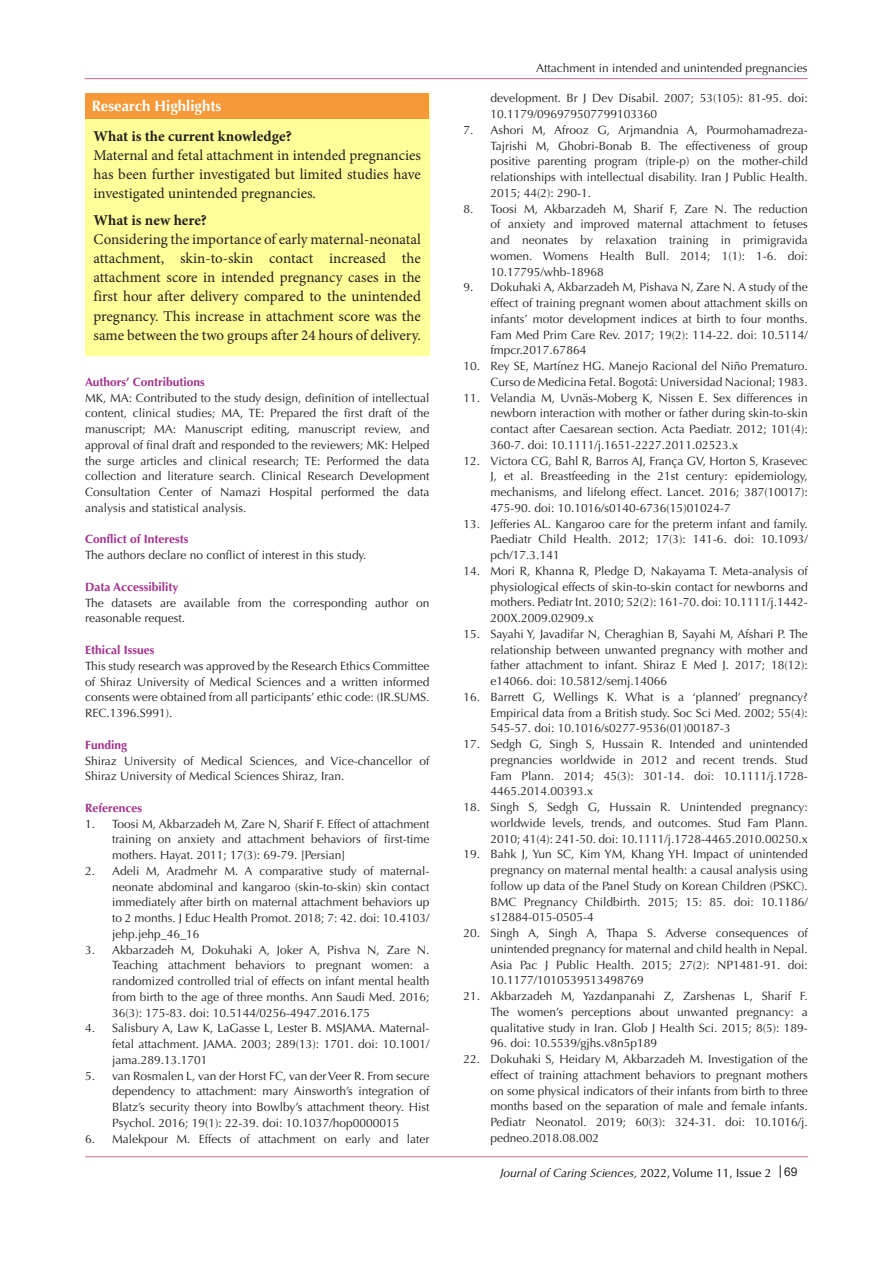
<style>
.page{position:relative;width:893px;height:1263px;background:#fff}
.page>*{position:absolute;margin:0;border:0;box-sizing:border-box;transform-origin:0 0}
.BT{font:15px/19px "Minion Pro";color:#231f20;text-align:justify}
.BT-2{font:700 15px "Minion Pro";color:#231f20}
.t1{font:700 15px "Optima LT Std";color:#fff}
.t2{font:12px/15.8px "Optima LT Std";color:#231f20;text-align:justify}
.t3{font:700 12px "Optima LT Std";color:#a2308d}
.t4{font:italic 12px "Optima LT Std";color:#000}
.s1{font-style:normal}
.s2{font-family:"Arial";font-style:normal;color:#231f20}
</style>
<div class="page">
<svg style="left:780px;top:1165px;width:1px;height:13px"></svg>
<hr style="left:85px;top:1156px;width:723px;height:1px;background:#cd6996">
<hr style="left:85px;top:78px;width:722px;height:1px;background:#cd6996">
<div style="left:85px;top:94px;width:344px;height:262px;background:#ff9"></div>
<div style="left:85px;top:94px;width:344px;height:25px;background:#f89939"></div>
<p class="t1" style="left:92px;top:97px;width:131px">Research Highlights</p>
<p class="BT-2" style="left:94px;top:125px;width:200px">What is the current knowledge?</p>
<p class="BT" style="left:94px;top:145px;width:329px">Maternal and fetal attachment in intended pregnancies has been further investigated but limited studies have investigated unintended pregnancies.</p>
<p class="BT-2" style="left:94px;top:210px;width:115px">What is new here?</p>
<p class="BT" style="left:94px;top:230px;width:329px">Considering the importance of early maternal-neonatal attachment, skin-to-skin contact increased the attachment score in intended pregnancy cases in the first hour after delivery compared to the unintended pregnancy. This increase in attachment score was the same between the two groups after 24 hours of delivery.</p>
<p class="t3" style="left:85px;top:375px;width:121px">Authors’ Contributions</p>
<p class="t2" style="left:85px;top:390px;width:346px">MK, MA: Contributed to the study design, definition of intellectual content, clinical studies; MA, TE: Prepared the first draft of the manuscript; MA: Manuscript editing, manuscript review, and approval of final draft and responded to the reviewers; MK: Helped the surge articles and clinical research; TE: Performed the data collection and literature search. Clinical Research Development Consultation Center of Namazi Hospital performed the data analysis and statistical analysis.</p>
<p class="t3" style="left:85px;top:532px;width:105px">Conflict of Interests</p>
<p class="t2" style="left:85px;top:547px;width:283px">The authors declare no conflict of interest in this study.</p>
<p class="t3" style="left:85px;top:580px;width:95px">Data Accessibility</p>
<p class="t2" style="left:85px;top:595px;width:346px">The datasets are available from the corresponding author on reasonable request.</p>
<p class="t3" style="left:85px;top:643px;width:71px">Ethical Issues</p>
<p class="t2" style="left:85px;top:658px;width:346px">This study research was approved by the Research Ethics Committee of Shiraz University of Medical Sciences and a written informed consents were obtained from all participants’ ethic code: (IR.SUMS.<br>REC.1396.S991).</p>
<p class="t3" style="left:85px;top:738px;width:44px">Funding</p>
<p class="t2" style="left:85px;top:753px;width:346px">Shiraz University of Medical Sciences, and Vice-chancellor of<br>Shiraz University of Medical Sciences Shiraz, Iran.</p>
<p class="t3" style="left:85px;top:801px;width:58px">References</p>
<p class="t2" style="left:112px;top:816px;width:319px;text-indent:-27px">1. Toosi M, Akbarzadeh M, Zare N, Sharif F. Effect of attachment training on anxiety and attachment behaviors of first-time mothers. Hayat. 2011; 17(3): 69-79. [Persian]</p>
<p class="t2" style="left:112px;top:863px;width:319px;text-indent:-27px">2. Adeli M, Aradmehr M. A comparative study of maternal&shy;neonate abdominal and kangaroo (skin-to-skin) skin contact immediately after birth on maternal attachment behaviors up to 2 months. J Educ Health Promot. 2018; 7: 42. doi: 10.4103/ jehp.jehp_46_16</p>
<p class="t2" style="left:112px;top:942px;width:319px;text-indent:-27px">3. Akbarzadeh M, Dokuhaki A, Joker A, Pishva N, Zare N.<br>Teaching attachment behaviors to pregnant women: a randomized controlled trial of effects on infant mental health from birth to the age of three months. Ann Saudi Med. 2016; 36(3): 175-83. doi: 10.5144/0256-4947.2016.175</p>
<p class="t2" style="left:112px;top:1020px;width:319px;text-indent:-27px">4. Salisbury A, Law K, LaGasse L, Lester B. MSJAMA. Maternal&shy;fetal attachment. JAMA. 2003; 289(13): 1701. doi: 10.1001/ jama.289.13.1701</p>
<p class="t2" style="left:112px;top:1068px;width:319px;text-indent:-27px">5. van Rosmalen L, van der Horst FC, van der Veer R. From secure dependency to attachment: mary Ainsworth’s integration of Blatz’s security theory into Bowlby’s attachment theory. Hist Psychol. 2016; 19(1): 22-39. doi: 10.1037/hop0000015</p>
<p class="t2" style="left:85px;top:1131px;width:346px">6. Malekpour M. Effects of attachment on early and later</p>
<p class="t2" style="left:536px;top:60px;width:273px">Attachment in intended and unintended pregnancies</p>
<p class="t2" style="left:490px;top:91px;width:319px">development. Br J Dev Disabil. 2007; 53(105): 81-95. doi:<br>10.1179/096979507799103360</p>
<p class="t2" style="left:490px;top:122px;width:319px;text-indent:-27px">7. Ashori M, Afrooz G, Arjmandnia A, Pourmohamadreza-Tajrishi M, Ghobri-Bonab B. The effectiveness of group positive parenting program (triple-p) on the mother-child relationships with intellectual disability. Iran J Public Health.<br>2015; 44(2): 290-1.</p>
<p class="t2" style="left:490px;top:201px;width:319px;text-indent:-27px">8. Toosi M, Akbarzadeh M, Sharif F, Zare N. The reduction of anxiety and improved maternal attachment to fetuses and neonates by relaxation training in primigravida women. Womens Health Bull. 2014; 1(1): 1-6. doi:<br>10.17795/whb-18968</p>
<p class="t2" style="left:490px;top:280px;width:319px;text-indent:-27px">9. Dokuhaki A, Akbarzadeh M, Pishava N, Zare N. A study of the effect of training pregnant women about attachment skills on infants’ motor development indices at birth to four months.<br>Fam Med Prim Care Rev. 2017; 19(2): 114-22. doi: 10.5114/ fmpcr.2017.67864</p>
<p class="t2" style="left:463px;top:358px;width:346px;text-align:right">10. Rey SE, Martínez HG. Manejo Racional del Niño Prematuro.<br>Curso de Medicina Fetal. Bogotá: Universidad Nacional; 1983.</p>
<p class="t2" style="left:490px;top:390px;width:319px;text-indent:-27px">11. Velandia M, Uvnäs-Moberg K, Nissen E. Sex differences in newborn interaction with mother or father during skin-to-skin contact after Caesarean section. Acta Paediatr. 2012; 101(4):<br>360-7. doi: 10.1111/j.1651-2227.2011.02523.x</p>
<p class="t2" style="left:490px;top:453px;width:319px;text-indent:-27px">12. Victora CG, Bahl R, Barros AJ, França GV, Horton S, Krasevec J, et al. Breastfeeding in the 21st century: epidemiology, mechanisms, and lifelong effect. Lancet. 2016; 387(10017):<br>475-90. doi: 10.1016/s0140-6736(15)01024-7</p>
<p class="t2" style="left:490px;top:516px;width:319px;text-indent:-27px">13. Jefferies AL. Kangaroo care for the preterm infant and family.<br>Paediatr Child Health. 2012; 17(3): 141-6. doi: 10.1093/ pch/17.3.141</p>
<p class="t2" style="left:490px;top:563px;width:319px;text-indent:-27px">14. Mori R, Khanna R, Pledge D, Nakayama T. Meta-analysis of physiological effects of skin-to-skin contact for newborns and mothers. Pediatr Int. 2010; 52(2): 161-70. doi: 10.1111/j.1442- 200X.2009.02909.x</p>
<p class="t2" style="left:490px;top:626px;width:319px;text-indent:-27px">15. Sayahi Y, Javadifar N, Cheraghian B, Sayahi M, Afshari P. The relationship between unwanted pregnancy with mother and father attachment to infant. Shiraz E Med J. 2017; 18(12): e14066. doi: 10.5812/semj.14066</p>
<p class="t2" style="left:490px;top:689px;width:319px;text-indent:-27px">16. Barrett G, Wellings K. What is a ‘planned’ pregnancy?<br>Empirical data from a British study. Soc Sci Med. 2002; 55(4):<br>545-57. doi: 10.1016/s0277-9536(01)00187-3</p>
<p class="t2" style="left:490px;top:736px;width:319px;text-indent:-27px">17. Sedgh G, Singh S, Hussain R. Intended and unintended pregnancies worldwide in 2012 and recent trends. Stud Fam Plann. 2014; 45(3): 301-14. doi: 10.1111/j.1728- 4465.2014.00393.x</p>
<p class="t2" style="left:490px;top:799px;width:319px;text-indent:-27px">18. Singh S, Sedgh G, Hussain R. Unintended pregnancy: worldwide levels, trends, and outcomes. Stud Fam Plann.<br>2010; 41(4): 241-50. doi: 10.1111/j.1728-4465.2010.00250.x</p>
<p class="t2" style="left:490px;top:847px;width:319px;text-indent:-27px">19. Bahk J, Yun SC, Kim YM, Khang YH. Impact of unintended pregnancy on maternal mental health: a causal analysis using follow up data of the Panel Study on Korean Children (PSKC).<br>BMC Pregnancy Childbirth. 2015; 15: 85. doi: 10.1186/ s12884-015-0505-4</p>
<p class="t2" style="left:490px;top:925px;width:319px;text-indent:-27px">20. Singh A, Singh A, Thapa S. Adverse consequences of unintended pregnancy for maternal and child health in Nepal.<br>Asia Pac J Public Health. 2015; 27(2): NP1481-91. doi:<br>10.1177/1010539513498769</p>
<p class="t2" style="left:490px;top:988px;width:319px;text-indent:-27px">21. Akbarzadeh M, Yazdanpanahi Z, Zarshenas L, Sharif F.<br>The women’s perceptions about unwanted pregnancy: a qualitative study in Iran. Glob J Health Sci. 2015; 8(5): 189-</p>
<p class="t2" style="left:490px;top:1036px;width:168px">96. doi: 10.5539/gjhs.v8n5p189</p>
<p class="t2" style="left:490px;top:1051px;width:319px;text-indent:-27px">22. Dokuhaki S, Heidary M, Akbarzadeh M. Investigation of the effect of training attachment behaviors to pregnant mothers on some physical indicators of their infants from birth to three months based on the separation of male and female infants.<br>Pediatr Neonatol. 2019; 60(3): 324-31. doi: 10.1016/j. pedneo.2018.08.002</p>
<p class="t4" style="left:500px;top:1165px;width:299px">Journal of Caring Sciences, <span class="s1">2022, Volume 11, Issue 2</span> <span class="s2">69</span></p>
</div>
